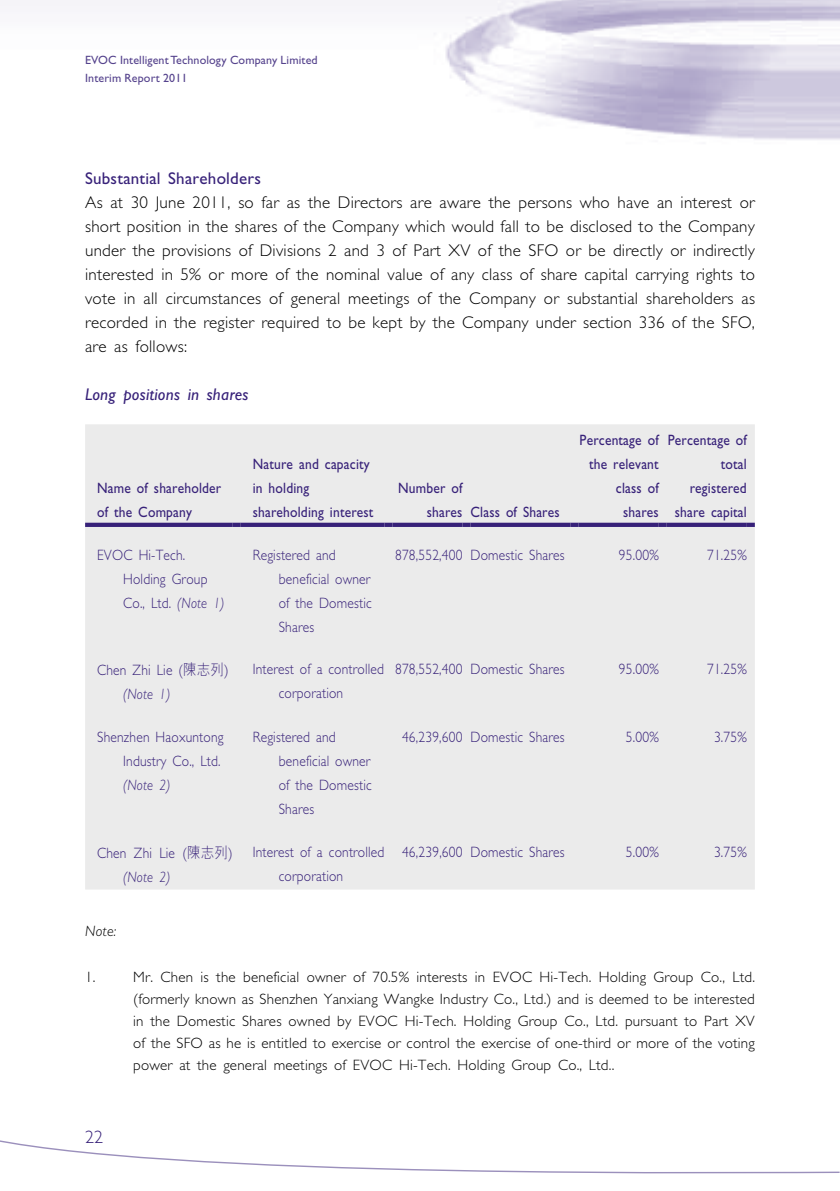
<style>
.page{position:relative;width:840px;height:1191px;background:#fff}
.page>*{position:absolute;margin:0;border:0;box-sizing:border-box;transform-origin:0 0}
.t1{font:300 18px "Gill Sans Std";color:#372179}
.t2{font:300 17px/24px "Gill Sans Std";letter-spacing:.015em;color:#000;text-align:justify}
.t3{font:17px "Gill Sans Std";letter-spacing:.015em;color:#372179}
.t4{font:italic 17px "Gill Sans Std";letter-spacing:.015em;color:#372179}
.t5{font:300 15px/24px "Gill Sans Std";letter-spacing:.015em;color:#372179;scale:.9 1}
.t6{font:300 15px/22px "Gill Sans Std";letter-spacing:.015em;color:#000;text-align:justify}
.t7{font:15px/24px "Gill Sans Std";letter-spacing:.015em;color:#372179;scale:.9 1}
.t8{font:italic 300 15px "Gill Sans Std";color:#372179;scale:.9 1}
.t9{font:italic 300 15px "Gill Sans Std";color:#000}
.t10{font:12px/18px "Gill Sans Std";letter-spacing:.01em;color:#55438d}
.s1{font-style:italic}
.s2{font-family:"M Hei HK"}
</style>
<div class="page">
<svg style="left:0;top:1140px;width:839px;height:34px"></svg>
<div style="left:85px;top:424px;width:669px;height:465px;background:#ebebeb"></div>
<hr style="left:85px;top:523px;width:147px;height:4px;background:#372179">
<svg style="left:232px;top:523px;width:8px;height:4px"></svg>
<hr style="left:240px;top:523px;width:144px;height:4px;background:#372179">
<svg style="left:384px;top:523px;width:8px;height:4px"></svg>
<hr style="left:392px;top:523px;width:70px;height:4px;background:#372179">
<svg style="left:462px;top:523px;width:8px;height:4px"></svg>
<hr style="left:470px;top:523px;width:100px;height:4px;background:#372179">
<svg style="left:570px;top:523px;width:8px;height:4px"></svg>
<hr style="left:578px;top:523px;width:80px;height:4px;background:#372179">
<svg style="left:658px;top:523px;width:8px;height:4px"></svg>
<hr style="left:666px;top:523px;width:80px;height:4px;background:#372179">
<svg style="left:746px;top:523px;width:8px;height:4px"></svg>
<p class="t10" style="left:85px;top:51px;width:234px">EVOC Intelligent Technology Company Limited<br>Interim Report 2011</p>
<p class="t3" style="left:85px;top:169px;width:177px">Substantial Shareholders</p>
<p class="t2" style="left:85px;top:191px;width:671px">As at 30 June 2011, so far as the Directors are aware the persons who have an interest or short position in the shares of the Company which would fall to be disclosed to the Company under the provisions of Divisions 2 and 3 of Part XV of the SFO or be directly or indirectly interested in 5% or more of the nominal value of any class of share capital carrying rights to vote in all circumstances of general meetings of the Company or substantial shareholders as recorded in the register required to be kept by the Company under section 336 of the SFO, are as follows:</p>
<p class="t4" style="left:85px;top:385px;width:165px">Long positions in shares</p>
<p class="t7" style="left:97px;top:476px;width:139px">Name of shareholder of the Company</p>
<p class="t7" style="left:252px;top:452px;width:136px">Nature and capacity in holding shareholding interest</p>
<p class="t7" style="left:426px;top:476px;width:149px;text-indent:-29px">Number of<br>shares Class of Shares</p>
<p class="t7" style="left:579px;top:428px;width:89px;text-align:right">Percentage of the relevant class of shares</p>
<p class="t7" style="left:667px;top:428px;width:89px;text-align:right">Percentage of total registered share capital</p>
<p class="t5" style="left:123px;top:543px;width:114px;text-indent:-26px">EVOC Hi-Tech.<br>Holding Group<br>Co., Ltd. <span class="s1">(Note 1)</span></p>
<p class="t5" style="left:278px;top:543px;width:105px;text-indent:-26px">Registered and beneficial owner of the Domestic<br>Shares</p>
<p class="t5" style="left:395px;top:543px;width:190px">878,552,400 Domestic Shares</p>
<p class="t5" style="left:618px;top:543px;width:46px">95.00%</p>
<p class="t5" style="left:706px;top:543px;width:46px">71.25%</p>
<p class="t5" style="left:123px;top:658px;width:119px;text-indent:-26px">Chen Zhi Lie (<span class="s2">陳志列</span>) <span class="s1">(Note 1)</span></p>
<p class="t5" style="left:278px;top:657px;width:118px;text-indent:-26px">Interest of a controlled corporation</p>
<p class="t5" style="left:395px;top:657px;width:190px">878,552,400 Domestic Shares</p>
<p class="t5" style="left:618px;top:657px;width:46px">95.00%</p>
<p class="t5" style="left:706px;top:657px;width:46px">71.25%</p>
<p class="t5" style="left:97px;top:725px;width:142px;text-align:right">Shenzhen Haoxuntong<br>Industry Co., Ltd.</p>
<p class="t8" style="left:123px;top:776px;width:54px">(Note 2)</p>
<p class="t5" style="left:278px;top:725px;width:105px;text-indent:-26px">Registered and beneficial owner of the Domestic<br>Shares</p>
<p class="t5" style="left:402px;top:725px;width:182px">46,239,600 Domestic Shares</p>
<p class="t5" style="left:625px;top:725px;width:38px">5.00%</p>
<p class="t5" style="left:713px;top:725px;width:38px">3.75%</p>
<p class="t5" style="left:123px;top:840px;width:123px;text-indent:-26px">Chen Zhi Lie (<span class="s2">陳志列</span>) <span class="s1">(Note 2)</span></p>
<p class="t5" style="left:278px;top:839px;width:119px;text-indent:-26px">Interest of a controlled corporation</p>
<p class="t5" style="left:402px;top:839px;width:182px">46,239,600 Domestic Shares</p>
<p class="t5" style="left:625px;top:839px;width:38px">5.00%</p>
<p class="t5" style="left:713px;top:839px;width:38px">3.75%</p>
<p class="t9" style="left:85px;top:922px;width:33px">Note:</p>
<p class="t6" style="left:85px;top:965px;width:12px">1.</p>
<p class="t6" style="left:133px;top:965px;width:623px">Mr. Chen is the beneficial owner of 70.5% interests in EVOC Hi-Tech. Holding Group Co., Ltd. (formerly known as Shenzhen Yanxiang Wangke Industry Co., Ltd.) and is deemed to be interested in the Domestic Shares owned by EVOC Hi-Tech. Holding Group Co., Ltd. pursuant to Part XV of the SFO as he is entitled to exercise or control the exercise of one-third or more of the voting power at the general meetings of EVOC Hi-Tech. Holding Group Co., Ltd..</p>
<p class="t1" style="left:85px;top:1126px;width:20px">22</p>
</div>
